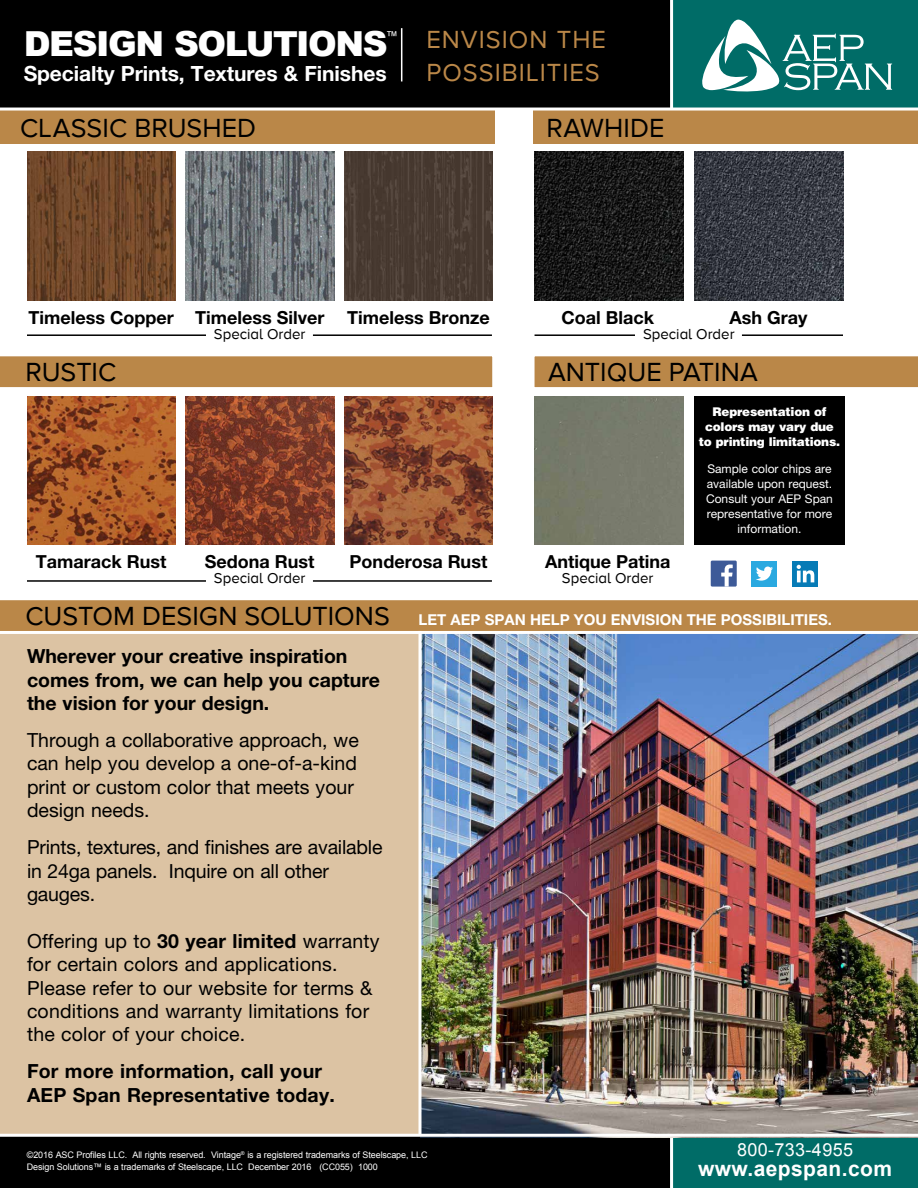
<style>
.page{position:relative;width:918px;height:1188px;background:#fff}
.page>*{position:absolute;margin:0;border:0;box-sizing:border-box;transform-origin:0 0}
.t1{font:900 34.5px "Arial";letter-spacing:-.045em;color:#fff}
.t2{font:27px "Proxima Nova";letter-spacing:.005em;color:#000}
.t3{font:25.5px/33px "Proxima Nova A";letter-spacing:.04em;color:#ba8748}
.t4{font:700 21px "Helvetica Neue LT Std";letter-spacing:-.005em;color:#fff}
.t5{font:700 21px "Arial";letter-spacing:.02em;color:#fff}
.t6{font:19.5px/23.4px "Helvetica Neue LT Std";color:#000}
.t7{font:700 19.5px/23.4px "Helvetica Neue LT Std";color:#000}
.t8{font:700 18px "Helvetica Neue LT Std";color:#000}
.t9{font:18px "Arial";letter-spacing:.02em;color:#fff}
.t10{font:700 15px "Helvetica Neue LT Std";color:#fff}
.t11{font:15px "Proxima Nova A";color:#000}
.t12{font:12.3px "Arial";color:#fff}
.t13{font:12px/15px "Helvetica Neue LT Std";color:#fff;text-align:center}
.t14{font:900 12px/15px "Helvetica LT Std";letter-spacing:-.02em;color:#fff;text-align:center}
.t15{font:9px/12px "Arial";letter-spacing:-.01em;color:#fff}
.s1{font-family:"Proxima Nova";font-weight:400;font-size:27px;color:#000}
.s2{font-weight:700}
</style>
<div class="page">
<div style="left:0;top:631px;width:918px;height:512px;background:#dcc3a3"></div>
<div style="left:0;top:1134px;width:672px;height:54px;background:#000"></div>
<div style="left:670px;top:1134px;width:248px;height:54px;background:#006c67"></div>
<hr style="left:670px;top:1123px;width:3px;height:65px;background:#fff">
<img style="left:422px;top:634px;width:496px;height:500px">
<div style="left:695px;top:396px;width:150px;height:149px;background:#000"></div>
<div style="left:670px;top:0;width:248px;height:109px;background:#006c67"></div>
<div style="left:0;top:0;width:672px;height:109px;background:#000"></div>
<svg style="left:702px;top:20px;width:190px;height:72px"></svg>
<hr style="left:670px;top:0;width:3px;height:109px;background:#fff">
<hr style="left:401px;top:28px;width:1px;height:53px;background:#fff">
<img style="left:27px;top:152px;width:149px;height:148px">
<img style="left:27px;top:396px;width:149px;height:149px">
<img style="left:186px;top:152px;width:148px;height:148px">
<img style="left:186px;top:396px;width:148px;height:149px">
<img style="left:535px;top:152px;width:148px;height:148px">
<div style="left:535px;top:396px;width:148px;height:149px;background:#777a6b"></div>
<img style="left:344px;top:152px;width:149px;height:148px">
<img style="left:344px;top:396px;width:149px;height:149px">
<img style="left:695px;top:152px;width:148px;height:148px">
<div style="left:0;top:111px;width:494px;height:33px;background:#ba8748"></div>
<div style="left:0;top:356px;width:493px;height:32px;background:#ba8748"></div>
<svg style="left:0;top:600px;width:918px;height:34px;background:#c09259"></svg>
<div style="left:533px;top:111px;width:385px;height:33px;background:#ba8748"></div>
<div style="left:534px;top:356px;width:384px;height:32px;background:#ba8748"></div>
<div style="left:751px;top:561px;width:26px;height:26px;background:#2aa9e0"></div>
<svg style="left:756px;top:567px;width:17px;height:14px"></svg>
<div style="left:792px;top:561px;width:26px;height:26px;background:#077bb6"></div>
<svg style="left:797px;top:565px;width:17px;height:17px"></svg>
<div style="left:711px;top:561px;width:26px;height:26px;background:#3d5a98"></div>
<svg style="left:721px;top:564px;width:13px;height:23px"></svg>
<hr style="left:0;top:1134px;width:918px;height:3px;background:#fff">
<svg style="left:418px;top:631px;width:4px;height:503px;background:#e7e7e5"></svg>
<hr style="left:27px;top:334px;width:179px;height:2px;background:#000">
<hr style="left:27px;top:580px;width:179px;height:2px;background:#000">
<hr style="left:535px;top:334px;width:100px;height:2px;background:#000">
<hr style="left:313px;top:334px;width:179px;height:2px;background:#000">
<hr style="left:313px;top:580px;width:179px;height:2px;background:#000">
<hr style="left:742px;top:334px;width:101px;height:2px;background:#000">
<hr style="left:0;top:108px;width:918px;height:3px;background:#fff">
<h1 class="t1" style="left:24px;top:18px;width:365px">DESIGN SOLUTIONS</h1>
<p class="t12" style="left:386px;top:27px;width:14px">™</p>
<p class="t4" style="left:24px;top:61px;width:364px">Specialty Prints, Textures &amp; Finishes</p>
<h2 class="t2" style="left:20px;top:112px;width:238px">CLASSIC BRUSHED</h2>
<h3 class="t3" style="left:426px;top:23px;width:181px">ENVISION THE<br>POSSIBILITIES</h3>
<h2 class="t2" style="left:547px;top:112px;width:120px">RAWHIDE</h2>
<p class="t8" style="left:29px;top:306px;width:147px">Timeless Copper</p>
<p class="t8" style="left:195px;top:306px;width:131px">Timeless Silver</p>
<p class="t11" style="left:214px;top:325px;width:93px">Special Order</p>
<p class="t8" style="left:347px;top:306px;width:144px">Timeless Bronze</p>
<p class="t8" style="left:561px;top:306px;width:94px">Coal Black</p>
<p class="t8" style="left:729px;top:306px;width:80px">Ash Gray</p>
<p class="t11" style="left:643px;top:325px;width:93px">Special Order</p>
<h2 class="t2" style="left:26px;top:356px;width:92px">RUSTIC</h2>
<h2 class="t2" style="left:548px;top:356px;width:211px">ANTIQUE PATINA</h2>
<p class="t14" style="left:699px;top:404px;width:143px">Representation of colors may vary due to printing limitations.</p>
<p class="t13" style="left:706px;top:461px;width:128px">Sample color chips are available upon request.<br>Consult your AEP Span representative for more information.</p>
<p class="t8" style="left:36px;top:551px;width:132px">Tamarack Rust</p>
<p class="t8" style="left:205px;top:551px;width:111px">Sedona Rust</p>
<p class="t11" style="left:214px;top:570px;width:93px">Special Order</p>
<p class="t8" style="left:350px;top:551px;width:139px">Ponderosa Rust</p>
<p class="t8" style="left:545px;top:551px;width:127px">Antique Patina</p>
<p class="t11" style="left:562px;top:570px;width:93px">Special Order</p>
<p class="t10" style="left:26px;top:611px;width:808px"><span class="s1">CUSTOM DESIGN SOLUTIONS</span> LET AEP SPAN HELP YOU ENVISION THE POSSIBILITIES.</p>
<p class="t7" style="left:27px;top:644px;width:355px">Wherever your creative inspiration comes from, we can help you capture the vision for your design.</p>
<p class="t6" style="left:27px;top:728px;width:333px">Through a collaborative approach, we can help you develop a one-of-a-kind print or custom color that meets your design needs.</p>
<p class="t6" style="left:27px;top:835px;width:357px">Prints, textures, and finishes are available in 24ga panels. Inquire on all other gauges.</p>
<p class="t6" style="left:27px;top:929px;width:354px">Offering up to <span class="s2">30 year limited</span> warranty for certain colors and applications.<br>Please refer to our website for terms &amp; conditions and warranty limitations for the color of your choice.</p>
<p class="t7" style="left:27px;top:1059px;width:309px">For more information, call your<br>AEP Span Representative today.</p>
<p class="t15" style="left:27px;top:1148px;width:402px">©2016 ASC Profiles LLC. All rights reserved. Vintage<sup>®</sup> is a registered trademarks of Steelscape, LLC<br>Design Solutions™ is a trademarks of Steelscape, LLC December 2016 (CC055) 1000</p>
<p class="t9" style="left:737px;top:1138px;width:118px">800-733-4955</p>
<p class="t5" style="left:698px;top:1154px;width:196px">www.aepspan.com</p>
</div>
